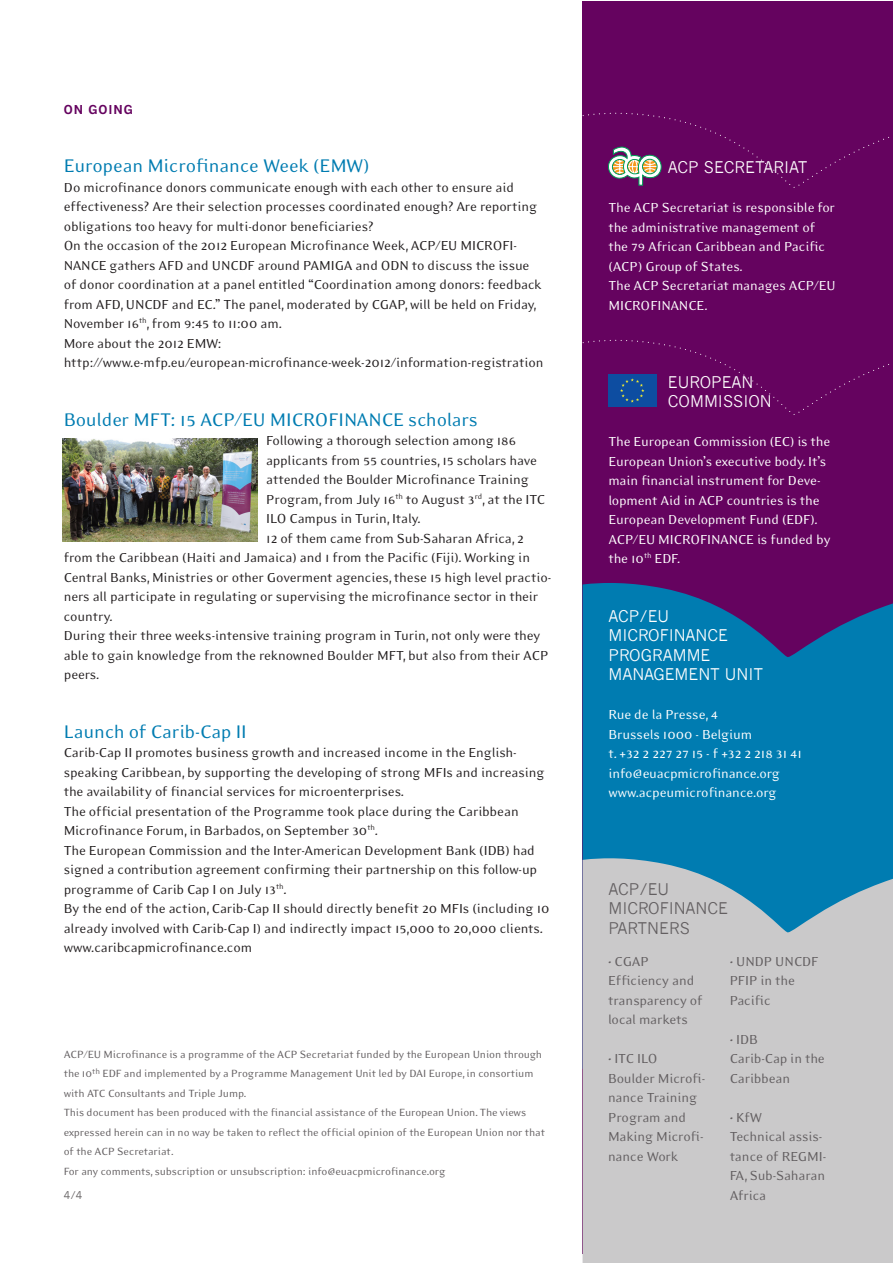
<style>
.page{position:relative;width:893px;height:1263px;background:#fff}
.page>*{position:absolute;margin:0;border:0;box-sizing:border-box;transform-origin:0 0}
.t1{font:21px "Eidetic Modern";letter-spacing:-.005em;color:#007cb1}
.t2{font:15.75px/19.5px "News Gothic";color:#fff}
.t3{font:15.75px/19.5px "News Gothic";color:#635f61}
.t4{font:15px/19.5px "Eidetic Modern";letter-spacing:-.01em;color:#231f20}
.t5{font:15px/19.5px "Eidetic Modern";letter-spacing:-.01em;color:#fff}
.t6{font:15px/19.5px "Eidetic Modern";letter-spacing:-.01em;color:#635f61}
.t7{font:12px/19.5px "Eidetic Modern";letter-spacing:-.01em;color:#635f61}
.t8{font:700 12px "News Gothic";letter-spacing:.075em;color:#65035f}
.t9{font:10.5px "News Gothic";color:#635f61}
</style>
<div class="page">
<div style="left:583px;top:1px;width:309px;height:1252px;background:#65035f"></div>
<svg style="left:583px;top:583px;width:309px;height:274px;background:#0a6fa8"></svg>
<svg style="left:583px;top:857px;width:309px;height:406px;background:#bbc3c8"></svg>
<svg style="left:582px;top:112px;width:308px;height:76px"></svg>
<svg style="left:582px;top:339px;width:308px;height:77px"></svg>
<img style="left:63px;top:438px;width:194px;height:103px">
<p class="t8" style="left:64px;top:102px;width:70px">ON GOING</p>
<h1 class="t1" style="left:64px;top:155px;width:307px">European Microfinance Week (EMW)</h1>
<p class="t4" style="left:64px;top:177px;width:481px">Do microfinance donors communicate enough with each other to ensure aid effectiveness? Are their selection processes coordinated enough? Are reporting obligations too heavy for multi-donor beneficiaries?<br>On the occasion of the 2012 European Microfinance Week, ACP/EU MICROFI-NANCE gathers AFD and UNCDF around PAMIGA and ODN to discuss the issue of donor coordination at a panel entitled “Coordination among donors: feedback from AFD, UNCDF and EC.” The panel, moderated by CGAP, will be held on Friday, November 16<sup>th</sup>, from 9:45 to 11:00 am.<br>More about the 2012 EMW: http://www.e-mfp.eu/european-microfinance-week-2012/information-registration</p>
<h1 class="t1" style="left:64px;top:409px;width:416px">Boulder MFT: 15 ACP/EU MICROFINANCE scholars</h1>
<p class="t4" style="left:266px;top:431px;width:252px">Following a thorough selection among 186</p>
<p class="t4" style="left:266px;top:450px;width:272px">applicants from 55 countries, 15 scholars have</p>
<p class="t4" style="left:266px;top:470px;width:264px">attended the Boulder Microfinance Training</p>
<p class="t4" style="left:266px;top:489px;width:280px">Program, from July 16<sup>th</sup> to August 3<sup>rd</sup>, at the ITC</p>
<p class="t4" style="left:266px;top:509px;width:156px">ILO Campus in Turin, Italy.</p>
<p class="t4" style="left:266px;top:528px;width:259px">12 of them came from Sub-Saharan Africa, 2</p>
<p class="t4" style="left:64px;top:548px;width:468px">from the Caribbean (Haiti and Jamaica) and 1 from the Pacific (Fiji). Working in</p>
<p class="t4" style="left:64px;top:567px;width:489px">Central Banks, Ministries or other Goverment agencies, these 15 high level practio-</p>
<p class="t4" style="left:64px;top:587px;width:476px">ners all participate in regulating or supervising the microfinance sector in their</p>
<p class="t4" style="left:64px;top:606px;width:50px">country.</p>
<p class="t4" style="left:64px;top:626px;width:478px">During their three weeks-intensive training program in Turin, not only were they</p>
<p class="t4" style="left:64px;top:645px;width:486px">able to gain knowledge from the reknowned Boulder MFT, but also from their ACP</p>
<p class="t4" style="left:64px;top:665px;width:37px">peers.</p>
<h1 class="t1" style="left:64px;top:721px;width:184px">Launch of Carib-Cap II</h1>
<p class="t4" style="left:64px;top:743px;width:487px">Carib-Cap II promotes business growth and increased income in the English&shy;speaking Caribbean, by supporting the developing of strong MFIs and increasing the availability of financial services for microenterprises.<br>The official presentation of the Programme took place during the Caribbean Microfinance Forum, in Barbados, on September 30<sup>th</sup>.<br>The European Commission and the Inter-American Development Bank (IDB) had signed a contribution agreement confirming their partnership on this follow-up programme of Carib Cap I on July 13<sup>th</sup>.<br>By the end of the action, Carib-Cap II should directly benefit 20 MFIs (including 10 already involved with Carib-Cap I) and indirectly impact 15,000 to 20,000 clients. www.caribcapmicrofinance.com</p>
<p class="t7" style="left:64px;top:1044px;width:483px">ACP/EU Microfinance is a programme of the ACP Secretariat funded by the European Union through the 10<sup>th</sup> EDF and implemented by a Programme Management Unit led by DAI Europe, in consortium with ATC Consultants and Triple Jump.<br>This document has been produced with the financial assistance of the European Union. The views expressed herein can in no way be taken to reflect the official opinion of the European Union nor that of the ACP Secretariat.<br>For any comments, subscription or unsubscription: info@euacpmicrofinance.org</p>
<p class="t9" style="left:64px;top:1189px;width:20px">4/4</p>
<p class="t2" style="left:668px;top:158px;width:141px">ACP SECRETARIAT</p>
<p class="t5" style="left:608px;top:198px;width:229px">The ACP Secretariat is responsible for the administrative management of the 79 African Caribbean and Pacific (ACP) Group of States.<br>The ACP Secretariat manages ACP/EU<br>MICROFINANCE.</p>
<p class="t2" style="left:668px;top:372px;width:105px">EUROPEAN<br>COMMISSION</p>
<p class="t5" style="left:608px;top:432px;width:224px">The European Commission (EC) is the<br>European Union’s executive body. It’s main financial instrument for Deve&shy;lopment Aid in ACP countries is the<br>European Development Fund (EDF).<br>ACP/EU MICROFINANCE is funded by the 10<sup>th</sup> EDF.</p>
<p class="t2" style="left:608px;top:606px;width:156px">ACP/EU<br>MICROFINANCE<br>PROGRAMME<br>MANAGEMENT UNIT</p>
<p class="t5" style="left:608px;top:705px;width:195px">Rue de la Presse, 4<br>Brussels 1000 - Belgium<br>t. +32 2 227 27 15 - f +32 2 218 31 41 info@euacpmicrofinance.org www.acpeumicrofinance.org</p>
<p class="t3" style="left:608px;top:879px;width:121px">ACP/EU<br>MICROFINANCE<br>PARTNERS</p>
<p class="t6" style="left:608px;top:951px;width:96px">• CGAP<br>Efficiency and transparency of local markets</p>
<p class="t6" style="left:608px;top:1049px;width:99px">• ITC ILO<br>Boulder Microfi&shy;nance Training<br>Program and<br>Making Microfi&shy;nance Work</p>
<p class="t6" style="left:730px;top:951px;width:90px">• UNDP UNCDF<br>PFIP in the<br>Pacific</p>
<p class="t6" style="left:730px;top:1029px;width:97px">• IDB<br>Carib-Cap in the<br>Caribbean</p>
<p class="t6" style="left:730px;top:1107px;width:98px">• KfW<br>Technical assis&shy;tance of REGMI-<br>FA, Sub-Saharan<br>Africa</p>
</div>
